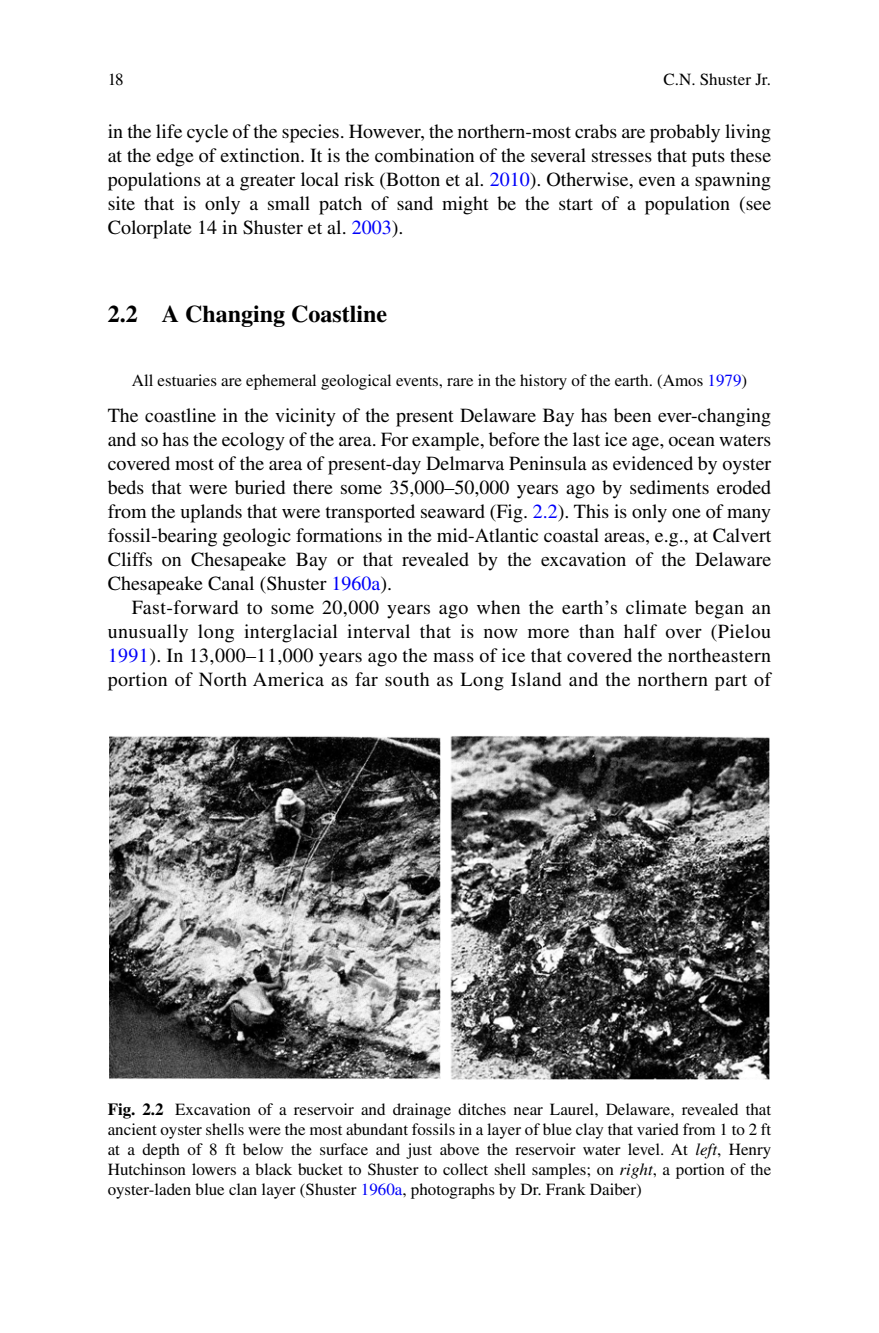
<style>
.page{position:relative;width:879px;height:1333px;background:#fff}
.page>*{position:absolute;margin:0;border:0;box-sizing:border-box;transform-origin:0 0}
.t1{font:700 24px "Mrvfvg Ywqrdq Times";color:#000}
.t2{font:20px/24px "Qxscrp Nxsfll Times";color:#000;text-align:justify}
.t3{font:17px/20px "Qxscrp Nxsfll Times";color:#000;text-align:justify}
.s1{color:#0000fa}
.s2{font-family:"Mrvfvg Ywqrdq Times";font-weight:700}
.s3{font-family:"Tbhwpy Ykpgsw Times";font-style:italic}
</style>
<div class="page">
<img style="left:110px;top:736px;width:659px;height:343px">
<p class="t3" style="left:663px;top:71px;width:109px">C.N. Shuster Jr.</p>
<p class="t3" style="left:108px;top:71px;width:18px">18</p>
<p class="t2" style="left:108px;top:121px;width:665px">in the life cycle of the species. However, the northern-most crabs are probably living at the edge of extinction. It is the combination of the several stresses that puts these populations at a greater local risk (Botton et al. <span class="s1">2010</span> ). Otherwise, even a spawning site that is only a small patch of sand might be the start of a population (see Colorplate 14 in Shuster et al. <span class="s1">2003</span> ).</p>
<p class="t1" style="left:108px;top:305px;width:281px">2.2 A Changing Coastline</p>
<p class="t3" style="left:132px;top:372px;width:617px">All estuaries are ephemeral geological events, rare in the history of the earth. (Amos <span class="s1">1979</span> )</p>
<p class="t2" style="left:108px;top:405px;width:665px">The coastline in the vicinity of the present Delaware Bay has been ever-changing and so has the ecology of the area. For example, before the last ice age, ocean waters covered most of the area of present-day Delmarva Peninsula as evidenced by oyster beds that were buried there some 35,000–50,000 years ago by sediments eroded from the uplands that were transported seaward (Fig. <span class="s1">2.2</span> ). This is only one of many fossil-bearing geologic formations in the mid-Atlantic coastal areas, e.g., at Calvert Cliffs on Chesapeake Bay or that revealed by the excavation of the Delaware Chesapeake Canal (Shuster <span class="s1">1960a</span> ).</p>
<p class="t2" style="left:108px;top:597px;width:665px;text-indent:24px">Fast-forward to some 20,000 years ago when the earth’s climate began an unusually long interglacial interval that is now more than half over (Pielou <span class="s1">1991</span> ). In 13,000–11,000 years ago the mass of ice that covered the northeastern portion of North America as far south as Long Island and the northern part of</p>
<p class="t3" style="left:108px;top:1100px;width:665px"><span class="s2">Fig. 2.2</span> Excavation of a reservoir and drainage ditches near Laurel, Delaware, revealed that ancient oyster shells were the most abundant fossils in a layer of blue clay that varied from 1 to 2 ft at a depth of 8 ft below the surface and just above the reservoir water level. At <span class="s3">left</span> , Henry Hutchinson lowers a black bucket to Shuster to collect shell samples; on <span class="s3">right</span> , a portion of the oyster-laden blue clan layer (Shuster <span class="s1">1960a</span> , photographs by Dr. Frank Daiber)</p>
</div>
